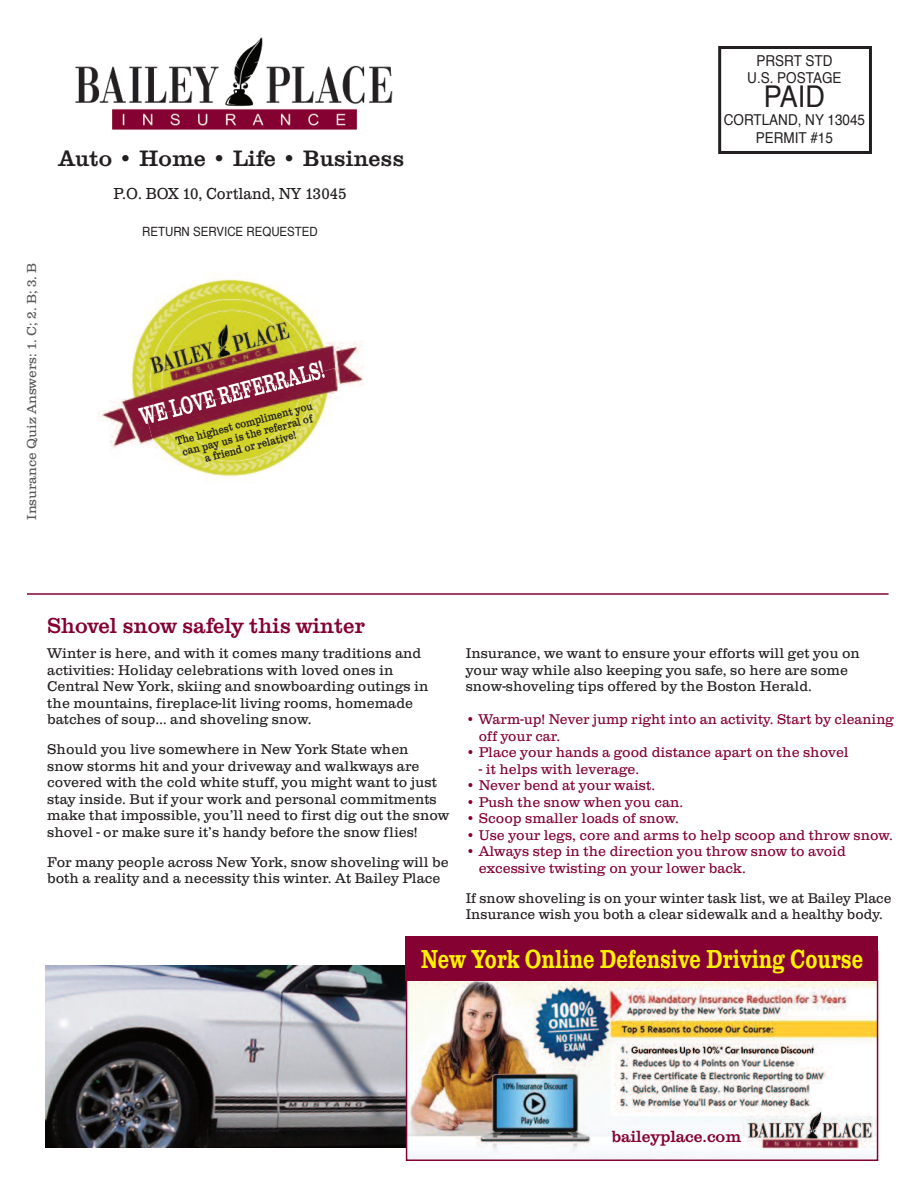
<style>
.page{position:relative;width:918px;height:1188px;background:#fff}
.page>*{position:absolute;margin:0;border:0;box-sizing:border-box;transform-origin:0 0}
.t1{font:30px "Helvetica";color:#231f20;scale:.9 1}
.t2{font:700 27px "Clarendon T";color:#fff101;scale:.75 1}
.t3{font:700 25.5px "Clarendon T";color:#fff;scale:.59 1}
.t4{font:500 23.1px "Clarendon T";color:#231f20}
.t5{font:500 22.5px "Clarendon T";color:#840132}
.t6{font:500 16.8px "Clarendon T";color:#840132}
.t7{font:300 16.5px "Clarendon T";color:#231f20;scale:.9 1}
.t8{font:15px/16.5px "Helvetica";color:#231f20;text-align:center;scale:.9 1}
.t9{font:300 14.7px/16.5px "Clarendon T";color:#231f20}
.t10{font:300 14.7px/16.5px "Clarendon T";color:#840132}
.t11{font:300 14.7px/16.5px "Clarendon T";color:#231f20;scale:.95 1}
.t12{font:300 14.7px/16.5px "Clarendon T";color:#840132;scale:.95 1}
.t13{font:300 13.5px "Clarendon T";color:#57585a}
.t14{font:12.75px "Helvetica";color:#231f20;scale:.9 1}
.t15{font:500 12px/12px "Clarendon T";color:#231f20;text-align:center;scale:.85 1}
</style>
<div class="page">
<img style="left:75px;top:37px;width:318px;height:93px">
<hr style="left:27px;top:593px;width:862px;height:2px;background:#840132">
<img style="left:45px;top:965px;width:361px;height:182px">
<img style="left:409px;top:980px;width:466px;height:178px">
<div style="left:406px;top:951px;width:472px;height:210px;border:2px solid #840132"></div>
<img style="left:98px;top:273px;width:266px;height:175px">
<img style="left:147px;top:368px;width:217px;height:109px">
<img style="left:147px;top:377px;width:118px;height:47px">
<div style="left:405px;top:936px;width:473px;height:44px;background:#840132"></div>
<div style="left:718px;top:46px;width:154px;height:108px;border:3px solid #231f20"></div>
<p class="t13" style="left:23px;top:520px;width:258px;rotate:-90deg">Insurance Quiz Answers: 1. C; 2. B; 3. B</p>
<h3 class="t4" style="left:58px;top:144px;width:347px">Auto • Home • Life • Business</h3>
<p class="t7" style="left:113px;top:183px;width:261px">P.O. BOX 10, Cortland, NY 13045</p>
<p class="t14" style="left:142px;top:227px;width:197px">RETURN SERVICE REQUESTED</p>
<h3 class="t3" style="left:136px;top:403px;width:323px;rotate:-15deg">WE LOVE REFERRALS!</h3>
<p class="t15" style="left:175px;top:435px;width:167px;rotate:-15deg">The highest compliment you can pay us is the referral of a friend or relative!</p>
<p class="t8" style="left:747px;top:54px;width:106px">PRSRT STD<br>U.S. POSTAGE</p>
<h1 class="t1" style="left:764px;top:84px;width:69px">PAID</h1>
<p class="t8" style="left:724px;top:112px;width:159px;line-height:18px">CORTLAND, NY 13045<br>PERMIT #15</p>
<h3 class="t5" style="left:47px;top:612px;width:319px">Shovel snow safely this winter</h3>
<p class="t9" style="left:47px;top:645px;width:383px">Winter is here, and with it comes many traditions and activities: Holiday celebrations with loved ones in Central New York, skiing and snowboarding outings in the mountains, fireplace-lit living rooms, homemade batches of soup… and shoveling snow.</p>
<p class="t9" style="left:47px;top:741px;width:404px">Should you live somewhere in New York State when<br>snow storms hit and your driveway and walkways are covered with the cold white stuff, you might want to just stay inside. But if your work and personal commitments make that impossible, you’ll need to first dig out the snow shovel - or make sure it’s handy before the snow flies!</p>
<p class="t9" style="left:47px;top:854px;width:403px">For many people across New York, snow shoveling will be both a reality and a necessity this winter. At Bailey Place</p>
<p class="t9" style="left:466px;top:645px;width:396px">Insurance, we want to ensure your efforts will get you on your way while also keeping you safe, so here are some snow-shoveling tips offered by the Boston Herald.</p>
<p class="t12" style="left:479px;top:711px;width:438px;text-indent:-13px">• Warm-up! Never jump right into an activity. Start by cleaning off your car.</p>
<p class="t10" style="left:466px;top:744px;width:385px">• Place your hands a good distance apart on the shovel</p>
<p class="t10" style="left:479px;top:760px;width:162px">- it helps with leverage.</p>
<p class="t10" style="left:466px;top:777px;width:191px">• Never bend at your waist.</p>
<p class="t10" style="left:466px;top:793px;width:219px">• Push the snow when you can.</p>
<p class="t10" style="left:466px;top:810px;width:215px">• Scoop smaller loads of snow.</p>
<p class="t10" style="left:466px;top:826px;width:429px">• Use your legs, core and arms to help scoop and throw snow.</p>
<p class="t10" style="left:479px;top:843px;width:369px;text-indent:-13px">• Always step in the direction you throw snow to avoid excessive twisting on your lower back.</p>
<p class="t11" style="left:466px;top:889px;width:450px">If snow shoveling is on your winter task list, we at Bailey Place<br>Insurance wish you both a clear sidewalk and a healthy body.</p>
<h2 class="t2" style="left:421px;top:943px;width:591px">New York Online Defensive Driving Course</h2>
<p class="t6" style="left:612px;top:1126px;width:131px">baileyplace.com</p>
</div>
